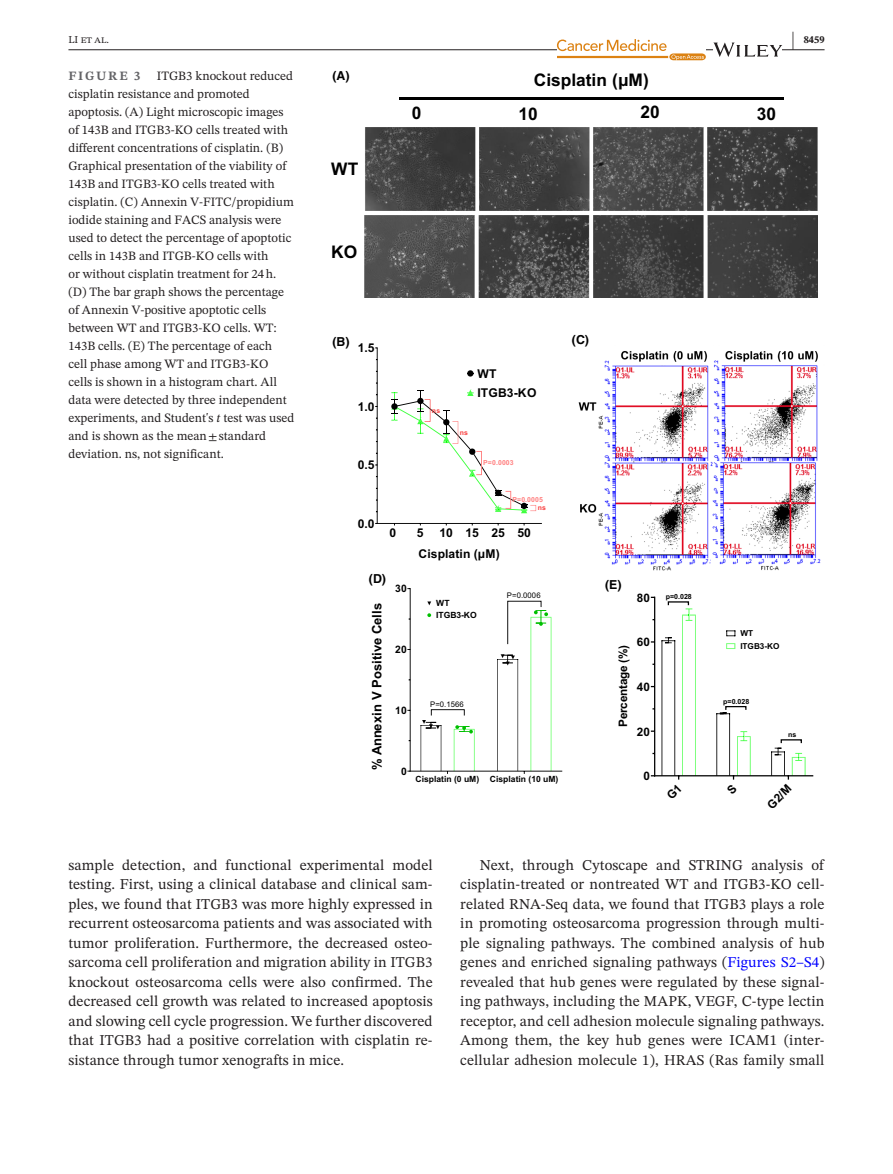
<style>
.page{position:relative;width:893px;height:1174px;background:#fff}
.page>*{position:absolute;margin:0;border:0;box-sizing:border-box;transform-origin:0 0}
.t1{font:700 21px "STIX Two Text";color:#231f20;scale:.42 1}
.t2{font:700 17.4px "Arial";color:#000}
.t3{font:15px/19.5px "STIX Two Text";letter-spacing:.005em;color:#231f20;text-align:justify}
.t4{font:700 13.05px "Arial";color:#000}
.t5{font:12.75px/18px "STIX Two Text";color:#231f20}
.t6{font:700 12.75px "STIX Two Text";letter-spacing:.14em;color:#636366}
.t7{font:700 12.3px "Helvetica LT Std";color:#000}
.t8{font:700 12.15px/19.4px "Arial";letter-spacing:.005em;color:#000}
.t9{font:700 11.7px "Arial";letter-spacing:-.02em;color:#000}
.t10{font:10.5px "STIX Two Text";color:#231f20}
.t11{font:700 10.5px "STIX Two Text";color:#231f20}
.t12{font:700 10.35px "Arial";color:#000}
.t13{font:700 8.55px/11.9px "Arial";color:#000}
.t14{font:700 8.25px/12.8px "Arial";color:#000}
.t15{font:7.65px "Arial";letter-spacing:.01em;color:#000}
.t16{font:700 7.05px "Arial";letter-spacing:-.01em;color:#000}
.t17{font:700 6.9px "Arial";letter-spacing:.015em;color:#ff8080}
.t18{font:700 6.9px "Arial";color:#f94040}
.s1{font-style:italic}
.s2{font-family:"STIX"}
.s3{color:#00f}
</style>
<div class="page">
<hr style="left:68px;top:49px;width:756px;height:1px;background:#231f20">
<svg style="left:557px;top:39px;width:149px;height:21px"></svg>
<svg style="left:713px;top:43px;width:69px;height:14px"></svg>
<img style="left:578px;top:351px;width:243px;height:220px">
<img style="left:365px;top:127px;width:453px;height:171px">
<hr style="left:399px;top:98px;width:385px;height:2px;background:#000">
<hr style="left:377px;top:523px;width:165px;height:1px;background:#000">
<hr style="left:377px;top:347px;width:1px;height:177px;background:#000">
<svg style="left:467px;top:370px;width:7px;height:6px"></svg>
<svg style="left:391px;top:390px;width:145px;height:123px"></svg>
<hr style="left:410px;top:770px;width:152px;height:1px;background:#000">
<hr style="left:410px;top:588px;width:1px;height:183px;background:#000">
<svg style="left:427px;top:601px;width:4px;height:4px"></svg>
<svg style="left:427px;top:613px;width:4px;height:4px"></svg>
<svg style="left:421px;top:709px;width:54px;height:65px"></svg>
<svg style="left:497px;top:601px;width:54px;height:173px"></svg>
<hr style="left:654px;top:775px;width:159px;height:1px;background:#000">
<hr style="left:654px;top:596px;width:1px;height:180px;background:#000">
<svg style="left:726px;top:630px;width:9px;height:6px"></svg>
<svg style="left:726px;top:643px;width:9px;height:6px"></svg>
<svg style="left:771px;top:739px;width:34px;height:40px"></svg>
<svg style="left:661px;top:601px;width:35px;height:179px"></svg>
<svg style="left:716px;top:706px;width:35px;height:74px"></svg>
<h1 class="t1" style="left:792px;top:24px;width:8px">|</h1>
<p class="t10" style="left:68px;top:32px;width:42px">LI et al.</p>
<p class="t11" style="left:804px;top:32px;width:22px">8459</p>
<p class="t5" style="left:68px;top:66px;width:227px;text-indent:88px">ITGB3 knockout reduced cisplatin resistance and promoted apoptosis. (A) Light microscopic images of 143B and ITGB3-KO cells treated with different concentrations of cisplatin. (B)<br>Graphical presentation of the viability of 143B and ITGB3-KO cells treated with cisplatin. (C) Annexin V-FITC/propidium iodide staining and FACS analysis were used to detect the percentage of apoptotic cells in 143B and ITGB-KO cells with<br>or without cisplatin treatment for 24h. (D) The bar graph shows the percentage of Annexin V-positive apoptotic cells between WT and ITGB3-KO cells. WT:<br>143B cells. (E) The percentage of each cell phase among WT and ITGB3-KO cells is shown in a histogram chart. All data were detected by three independent experiments, and Student's <span class="s1">t</span> test was used and is shown as the mean<span class="s2">±</span>standard deviation. ns, not significant.</p>
<p class="t7" style="left:332px;top:68px;width:19px">(A)</p>
<p class="t6" style="left:68px;top:66px;width:74px">FIGURE 3</p>
<p class="t2" style="left:331px;top:157px;width:29px">WT</p>
<p class="t2" style="left:331px;top:240px;width:28px">KO</p>
<p class="t7" style="left:332px;top:334px;width:19px">(B)</p>
<p class="t8" style="left:358px;top:338px;width:18px">1.5</p>
<p class="t8" style="left:358px;top:397px;width:18px">1.0</p>
<p class="t8" style="left:358px;top:455px;width:18px">0.5</p>
<p class="t8" style="left:358px;top:514px;width:18px">0.0</p>
<p class="t2" style="left:534px;top:68px;width:116px">Cisplatin (μM)</p>
<p class="t2" style="left:412px;top:100px;width:11px">0</p>
<p class="t2" style="left:518px;top:101px;width:21px">10</p>
<p class="t2" style="left:640px;top:100px;width:21px">20</p>
<p class="t2" style="left:757px;top:101px;width:21px">30</p>
<p class="t18" style="left:432px;top:406px;width:10px">ns</p>
<p class="t8" style="left:477px;top:364px;width:61px">WT<br>ITGB3-KO</p>
<p class="t18" style="left:460px;top:427px;width:10px">ns</p>
<p class="t17" style="left:483px;top:458px;width:32px">P=0.0003</p>
<p class="t17" style="left:513px;top:495px;width:32px">P=0.0005</p>
<p class="t18" style="left:538px;top:503px;width:10px">ns</p>
<p class="t8" style="left:389px;top:523px;width:8px">0</p>
<p class="t8" style="left:417px;top:523px;width:8px">5</p>
<p class="t8" style="left:440px;top:523px;width:93px">10 15 25 50</p>
<p class="t8" style="left:419px;top:544px;width:83px">Cisplatin (μM)</p>
<p class="t7" style="left:572px;top:332px;width:19px">(C)</p>
<p class="t7" style="left:369px;top:571px;width:19px">(D)</p>
<p class="t4" style="left:368px;top:770px;width:168px;rotate:-90deg">% A n n nixe V P o evi t is C sl le</p>
<p class="t12" style="left:395px;top:581px;width:13px">30</p>
<p class="t12" style="left:395px;top:642px;width:13px">20</p>
<p class="t12" style="left:395px;top:703px;width:13px">10</p>
<p class="t13" style="left:436px;top:597px;width:42px">WT<br>ITGB3-KO</p>
<p class="t15" style="left:430px;top:698px;width:35px">P=0.1566</p>
<p class="t15" style="left:507px;top:590px;width:35px">P=0.0006</p>
<p class="t12" style="left:401px;top:764px;width:7px">0</p>
<p class="t13" style="left:416px;top:773px;width:65px">Cisplatin (0 uM)</p>
<p class="t13" style="left:490px;top:773px;width:70px">Cisplatin (10 uM)</p>
<p class="t7" style="left:605px;top:577px;width:18px">(E)</p>
<p class="t9" style="left:637px;top:589px;width:15px">80</p>
<p class="t9" style="left:637px;top:634px;width:15px">60</p>
<p class="t9" style="left:615px;top:727px;width:83px;rotate:-90deg">Percentage (%)</p>
<p class="t9" style="left:637px;top:678px;width:15px">40</p>
<p class="t9" style="left:637px;top:723px;width:15px">20</p>
<p class="t9" style="left:643px;top:767px;width:8px">0</p>
<p class="t16" style="left:666px;top:591px;width:28px">p=0.028</p>
<p class="t14" style="left:740px;top:627px;width:41px">WT<br>ITGB3-KO</p>
<p class="t16" style="left:723px;top:696px;width:28px">p=0.028</p>
<p class="t16" style="left:788px;top:729px;width:10px">ns</p>
<p class="t9" style="left:763px;top:801px;width:30px;rotate:-45deg">G2/M</p>
<p class="t3" style="left:68px;top:855px;width:366px">sample detection, and functional experimental model testing. First, using a clinical database and clinical sam&shy;ples, we found that ITGB3 was more highly expressed in recurrent osteosarcoma patients and was associated with tumor proliferation. Furthermore, the decreased osteo&shy;sarcoma cell proliferation and migration ability in ITGB3 knockout osteosarcoma cells were also confirmed. The decreased cell growth was related to increased apoptosis and slowing cell cycle progression. We further discovered that ITGB3 had a positive correlation with cisplatin re&shy;sistance through tumor xenografts in mice.</p>
<p class="t3" style="left:460px;top:855px;width:366px;text-indent:20px">Next, through Cytoscape and STRING analysis of cisplatin-treated or nontreated WT and ITGB3-KO cell&shy;related RNA-Seq data, we found that ITGB3 plays a role in promoting osteosarcoma progression through multi&shy;ple signaling pathways. The combined analysis of hub genes and enriched signaling pathways (<span class="s3">Figures S2–S4</span>) revealed that hub genes were regulated by these signal&shy;ing pathways, including the MAPK, VEGF, C-type lectin receptor, and cell adhesion molecule signaling pathways.<br>Among them, the key hub genes were ICAM1 (inter&shy;cellular adhesion molecule 1), HRAS (Ras family small</p>
</div>
